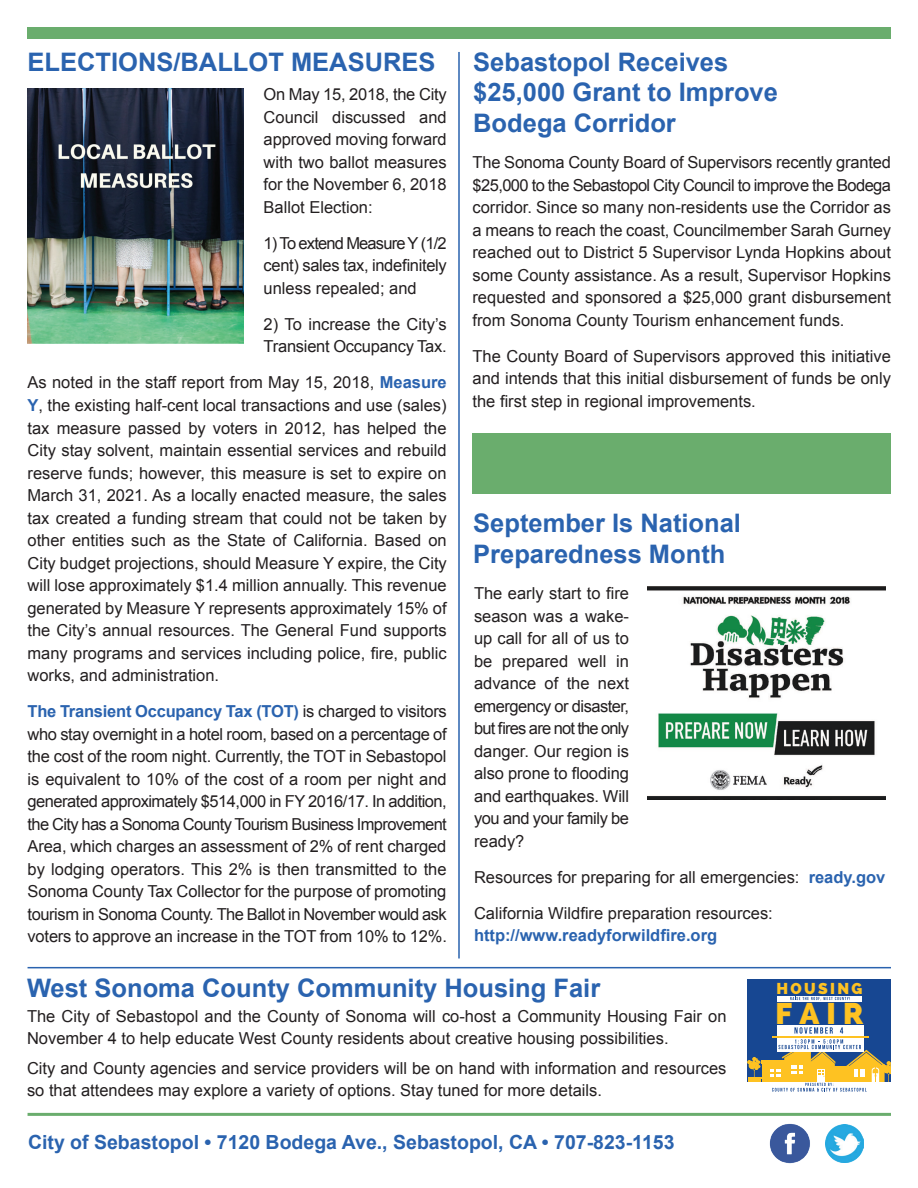
<style>
.page{position:relative;width:918px;height:1188px;background:#fff}
.page>*{position:absolute;margin:0;border:0;box-sizing:border-box;transform-origin:0 0}
.t1{font:800 29.7px "Raleway";color:#fec222}
.t2{font:700 25.5px/30.6px "Arial";color:#2a63af}
.t3{font:700 19.5px "Arial";color:#2a63af}
.t4{font:16.5px/22.5px "Arial";color:#231f20;text-align:justify}
.t5{font:700 16.5px "Arial";color:#2a63af}
.t6{font:800 15.6px "Raleway";letter-spacing:.15em;color:#fec222}
.s1{font-weight:700;color:#2a63af}
</style>
<div class="page">
<img style="left:769px;top:1123px;width:41px;height:41px">
<img style="left:826px;top:1124px;width:38px;height:39px">
<div style="left:28px;top:27px;width:863px;height:12px;background:#6aad6d"></div>
<div style="left:472px;top:434px;width:419px;height:60px;background:#6aad6d"></div>
<hr style="left:458px;top:52px;width:2px;height:906px;background:#2a63af">
<img style="left:28px;top:88px;width:215px;height:255px">
<hr style="left:28px;top:967px;width:863px;height:1px;background:#2a63af">
<div style="left:747px;top:980px;width:144px;height:113px;background:#174792"></div>
<div style="left:762px;top:1060px;width:27px;height:22px;background:#fec222"></div>
<hr style="left:761px;top:1060px;width:28px;height:3px;background:#fec222">
<hr style="left:749px;top:1078px;width:12px;height:4px;background:#fec222">
<svg style="left:747px;top:1057px;width:14px;height:22px"></svg>
<div style="left:777px;top:996px;width:85px;height:5px;background:#fff"></div>
<svg style="left:790px;top:997px;width:60px;height:4px"></svg>
<div style="left:777px;top:1025px;width:87px;height:27px;background:#fff"></div>
<div style="left:747px;top:1082px;width:144px;height:11px;background:#fff"></div>
<svg style="left:770px;top:1027px;width:121px;height:65px"></svg>
<hr style="left:28px;top:1113px;width:863px;height:3px;background:#6aad6d">
<img style="left:647px;top:587px;width:239px;height:212px">
<h2 class="t2" style="left:28px;top:47px;width:410px">ELECTIONS/BALLOT MEASURES</h2>
<p class="t4" style="left:264px;top:84px;width:185px">On May 15, 2018, the City Council discussed and approved moving forward with two ballot measures for the November 6, 2018<br>Ballot Election:</p>
<p class="t4" style="left:264px;top:232px;width:185px">1) To extend Measure Y (1/2 cent) sales tax, indefinitely unless repealed; and</p>
<p class="t4" style="left:264px;top:313px;width:185px">2) To increase the City’s<br>Transient Occupancy Tax.</p>
<p class="t4" style="left:28px;top:372px;width:421px">As noted in the staff report from May 15, 2018, <span class="s1">Measure Y</span>, the existing half-cent local transactions and use (sales) tax measure passed by voters in 2012, has helped the City stay solvent, maintain essential services and rebuild reserve funds; however, this measure is set to expire on March 31, 2021. As a locally enacted measure, the sales tax created a funding stream that could not be taken by other entities such as the State of California. Based on City budget projections, should Measure Y expire, the City will lose approximately $1.4 million annually. This revenue generated by Measure Y represents approximately 15% of the City’s annual resources. The General Fund supports many programs and services including police, fire, public works, and administration.</p>
<p class="t4" style="left:28px;top:700px;width:421px"><span class="s1">The Transient Occupancy Tax (TOT)</span> is charged to visitors who stay overnight in a hotel room, based on a percentage of the cost of the room night. Currently, the TOT in Sebastopol is equivalent to 10% of the cost of a room per night and generated approximately $514,000 in FY 2016/17. In addition, the City has a Sonoma County Tourism Business Improvement Area, which charges an assessment of 2% of rent charged by lodging operators. This 2% is then transmitted to the Sonoma County Tax Collector for the purpose of promoting tourism in Sonoma County. The Ballot in November would ask voters to approve an increase in the TOT from 10% to 12%.</p>
<h2 class="t2" style="left:473px;top:47px;width:306px">Sebastopol Receives $25,000 Grant to Improve<br>Bodega Corridor</h2>
<p class="t4" style="left:472px;top:151px;width:420px">The Sonoma County Board of Supervisors recently granted $25,000 to the Sebastopol City Council to improve the Bodega corridor. Since so many non-residents use the Corridor as a means to reach the coast, Councilmember Sarah Gurney reached out to District 5 Supervisor Lynda Hopkins about some County assistance. As a result, Supervisor Hopkins requested and sponsored a $25,000 grant disbursement from Sonoma County Tourism enhancement funds.</p>
<p class="t4" style="left:472px;top:345px;width:420px">The County Board of Supervisors approved this initiative and intends that this initial disbursement of funds be only the first step in regional improvements.</p>
<h2 class="t2" style="left:473px;top:508px;width:269px">September Is National<br>Preparedness Month</h2>
<p class="t4" style="left:474px;top:582px;width:157px">The early start to fire season was a wake&shy;up call for all of us to be prepared well in advance of the next emergency or disaster, but fires are not the only danger. Our region is also prone to flooding and earthquakes. Will you and your family be ready?</p>
<p class="t4" style="left:474px;top:859px;width:413px;line-height:36px">Resources for preparing for all emergencies: <span class="s1">ready.gov<br></span>California Wildfire preparation resources:</p>
<p class="t5" style="left:474px;top:924px;width:245px">http://www.readyforwildfire.org</p>
<h2 class="t2" style="left:27px;top:974px;width:575px">West Sonoma County Community Housing Fair</h2>
<p class="t4" style="left:27px;top:1005px;width:701px">The City of Sebastopol and the County of Sonoma will co-host a Community Housing Fair on<br>November 4 to help educate West County residents about creative housing possibilities.</p>
<p class="t4" style="left:27px;top:1057px;width:701px">City and County agencies and service providers will be on hand with information and resources so that attendees may explore a variety of options. Stay tuned for more details.</p>
<p class="t3" style="left:28px;top:1129px;width:648px">City of Sebastopol • 7120 Bodega Ave., Sebastopol, CA • 707-823-1153</p>
<p class="t6" style="left:776px;top:980px;width:87px">HOUSING</p>
<h1 class="t1" style="left:776px;top:997px;width:89px">FAIR</h1>
</div>
